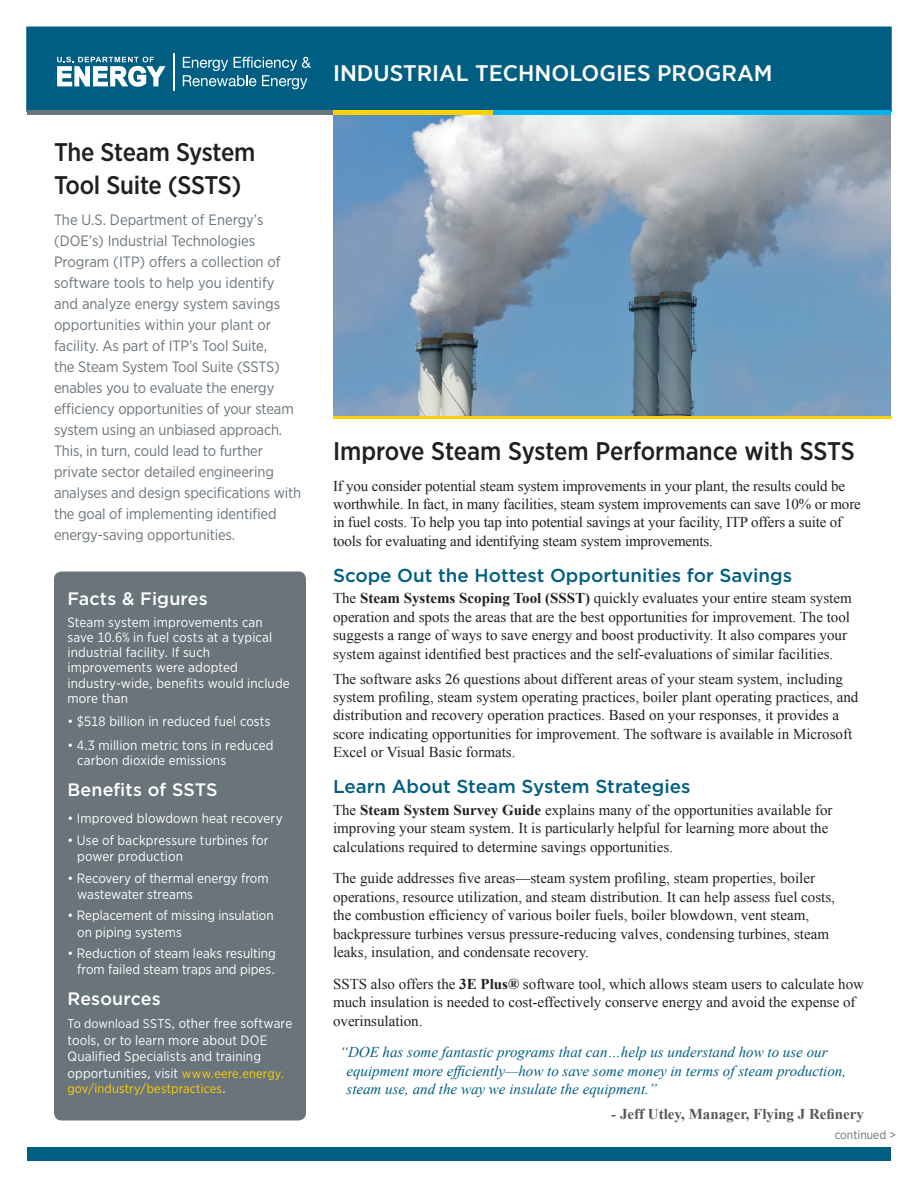
<style>
.page{position:relative;width:918px;height:1188px;background:#fff}
.page>*{position:absolute;margin:0;border:0;box-sizing:border-box;transform-origin:0 0}
.fact_sheet_title{font:500 25.5px/33px "Gotham Narrow";letter-spacing:-.01em;color:#231f20}
.program_name{font:500 22.65px "Gotham Narrow";color:#fff;scale:1.1 1}
.subhead_1{font:500 18.75px "Gotham";color:#005e82}
.sidebar_head{font:500 18px "Gotham";letter-spacing:.01em;color:#fff}
.sidebar_text{font:500 18px "Gotham";letter-spacing:.01em;color:#fff}
.body_text{font:15px/18.3px "Times New Roman";color:#231f20}
.intro_statement{font:15px/21px "Gotham Narrow";letter-spacing:-.01em;color:#6a747b}
.testimonial{font:italic 15px/18.3px "Times New Roman";color:#005e82}
.body_text-2{font:700 15px "Times New Roman";color:#57585a}
.sidebar_text-2{font:13.5px/15.3px "Gotham Narrow";letter-spacing:.005em;color:#fff}
.sidebar_text-3{font:12.75px "Gotham Narrow";letter-spacing:.015em;color:#fed105}
.continued{font:12px "Gotham Narrow";color:#6c6d70}
.s1{font-size:12.75px}
.s2{font-size:12.75px;color:#fed105}
.s3{color:#fff}
.s4{font-weight:700}
</style>
<div class="page">
<img style="left:333px;top:115px;width:557px;height:302px">
<div style="left:26px;top:27px;width:866px;height:85px;background:#005e82"></div>
<div style="left:27px;top:110px;width:311px;height:5px;background:#6a747b"></div>
<div style="left:333px;top:110px;width:161px;height:5px;background:#fed105"></div>
<div style="left:494px;top:110px;width:397px;height:5px;background:#00b3ee"></div>
<svg style="left:57px;top:57px;width:109px;height:30px"></svg>
<hr style="left:174px;top:53px;width:1px;height:37px;background:#fff">
<svg style="left:183px;top:57px;width:128px;height:32px"></svg>
<hr style="left:333px;top:417px;width:558px;height:2px;background:#fed105">
<div style="left:27px;top:1148px;width:864px;height:13px;background:#005e82"></div>
<div style="left:54px;top:572px;width:252px;height:548px;background:#6a747b;border-radius:8px"></div>
<p class="fact_sheet_title" style="left:54px;top:135px;width:203px">The Steam System<br>Tool Suite (SSTS)</p>
<p class="intro_statement" style="left:54px;top:209px;width:249px">The U.S. Department of Energy’s (DOE’s) Industrial Technologies Program (ITP) offers a collection of software tools to help you identify and analyze energy system savings opportunities within your plant or facility. As part of ITP’s Tool Suite,<br>the Steam System Tool Suite (SSTS) enables you to evaluate the energy efficiency opportunities of your steam system using an unbiased approach.<br>This, in turn, could lead to further private sector detailed engineering analyses and design specifications with the goal of implementing identified energy-saving opportunities.</p>
<p class="sidebar_head" style="left:68px;top:586px;width:142px">Facts &amp; Figures</p>
<p class="sidebar_text-2" style="left:68px;top:614px;width:224px">Steam system improvements can save 10.6% in fuel costs at a typical industrial facility. If such improvements were adopted industry-wide, benefits would include more than</p>
<p class="sidebar_text-2" style="left:68px;top:714px;width:205px">• $518 billion in reduced fuel costs</p>
<p class="sidebar_text-2" style="left:68px;top:737px;width:208px">• 4.3 million metric tons in reduced</p>
<p class="sidebar_text-2" style="left:77px;top:752px;width:150px">carbon dioxide emissions</p>
<p class="sidebar_text" style="left:68px;top:778px;width:152px">Benefits of SSTS</p>
<p class="sidebar_text-2" style="left:68px;top:811px;width:217px">• Improved blowdown heat recovery</p>
<p class="sidebar_text-2" style="left:68px;top:832px;width:203px">• Use of backpressure turbines for</p>
<p class="sidebar_text-2" style="left:77px;top:848px;width:107px">power production</p>
<p class="sidebar_text-2" style="left:68px;top:870px;width:203px">• Recovery of thermal energy from</p>
<p class="sidebar_text-2" style="left:77px;top:886px;width:117px">wastewater streams</p>
<p class="sidebar_text-2" style="left:68px;top:908px;width:208px">• Replacement of missing insulation</p>
<p class="sidebar_text-2" style="left:77px;top:924px;width:106px">on piping systems</p>
<p class="sidebar_text-2" style="left:68px;top:946px;width:210px">• Reduction of steam leaks resulting</p>
<p class="sidebar_text-2" style="left:77px;top:962px;width:199px">from failed steam traps and pipes.</p>
<p class="sidebar_head" style="left:68px;top:987px;width:95px">Resources</p>
<p class="sidebar_text-2" style="left:68px;top:1015px;width:226px;line-height:16.5px"><span class="s1">To download SSTS</span>, other free software tools, or to learn more about DOE Qualified Specialists and training opportunities, visit <span class="s2">www.eere.energy.</span></p>
<p class="sidebar_text-3" style="left:68px;top:1081px;width:160px">gov/industry/bestpractices<span class="s3">.</span></p>
<p class="program_name" style="left:333px;top:59px;width:401px">INDUSTRIAL TECHNOLOGIES PROGRAM</p>
<p class="fact_sheet_title" style="left:333px;top:434px;width:523px">Improve Steam System Performance with SSTS</p>
<p class="body_text" style="left:333px;top:476px;width:529px">If you consider potential steam system improvements in your plant, the results could be worthwhile. In fact, in many facilities, steam system improvements can save 10% or more in fuel costs. To help you tap into potential savings at your facility, ITP offers a suite of tools for evaluating and identifying steam system improvements.</p>
<p class="subhead_1" style="left:333px;top:563px;width:461px">Scope Out the Hottest Opportunities for Savings</p>
<p class="body_text" style="left:333px;top:589px;width:520px">The <span class="s4">Steam Systems Scoping Tool (SSST)</span> quickly evaluates your entire steam system operation and spots the areas that are the best opportunities for improvement. The tool suggests a range of ways to save energy and boost productivity. It also compares your system against identified best practices and the self-evaluations of similar facilities.</p>
<p class="body_text" style="left:333px;top:669px;width:527px">The software asks 26 questions about different areas of your steam system, including system profiling, steam system operating practices, boiler plant operating practices, and distribution and recovery operation practices. Based on your responses, it provides a score indicating opportunities for improvement. The software is available in Microsoft Excel or Visual Basic formats.</p>
<p class="subhead_1" style="left:333px;top:774px;width:359px">Learn About Steam System Strategies</p>
<p class="body_text" style="left:333px;top:800px;width:501px">The <span class="s4">Steam System Survey Guide</span> explains many of the opportunities available for improving your steam system. It is particularly helpful for learning more about the calculations required to determine savings opportunities.</p>
<p class="body_text" style="left:333px;top:869px;width:504px">The guide addresses five areas—steam system profiling, steam properties, boiler operations, resource utilization, and steam distribution. It can help assess fuel costs, the combustion efficiency of various boiler fuels, boiler blowdown, vent steam, backpressure turbines versus pressure-reducing valves, condensing turbines, steam leaks, insulation, and condensate recovery.</p>
<p class="body_text" style="left:333px;top:974px;width:533px">SSTS also offers the <span class="s4">3E Plus®</span> software tool, which allows steam users to calculate how much insulation is needed to cost-effectively conserve energy and avoid the expense of overinsulation.</p>
<p class="testimonial" style="left:346px;top:1043px;width:501px;text-indent:-7px">“DOE has some fantastic programs that can…help us understand how to use our equipment more efficiently—how to save some money in terms of steam production, steam use, and the way we insulate the equipment.”</p>
<p class="body_text-2" style="left:611px;top:1104px;width:254px">- Jeff Utley, Manager, Flying J Refinery</p>
<p class="continued" style="left:835px;top:1128px;width:63px">continued &gt;</p>
</div>
